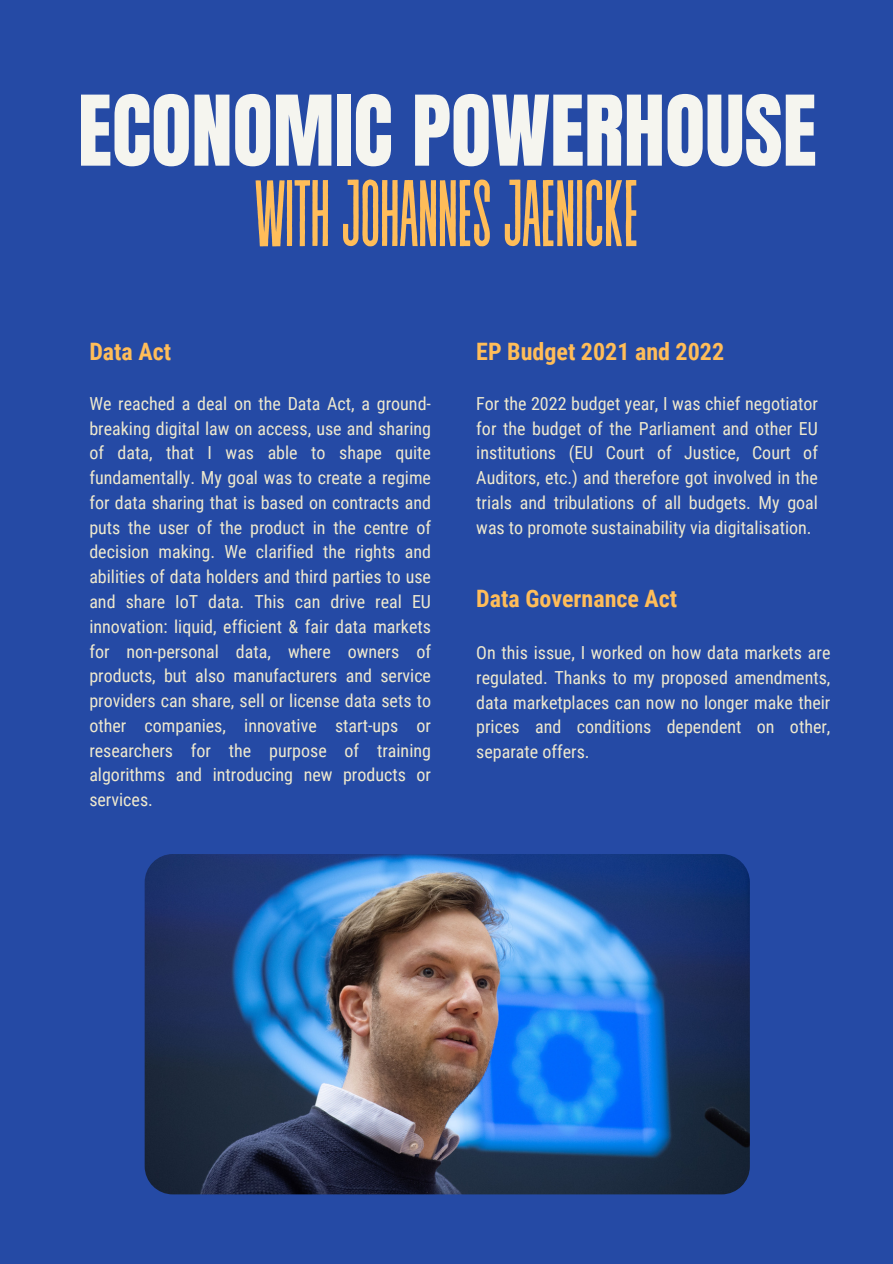
<style>
.page{position:relative;width:893px;height:1264px;background:#fff}
.page>*{position:absolute;margin:0;border:0;box-sizing:border-box;transform-origin:0 0}
.t1{font:94.2px "Revive 80 Tall";letter-spacing:-.03em;color:#ffbd59}
.t2{font:82.65px "Anton";color:#f5f5ef}
.t3{font:700 24px "Roboto Condensed";color:#ffbd59}
.t4{font:18px/24.8px "Roboto Condensed";color:#efe9ce;text-align:justify}
</style>
<div class="page">
<div style="left:0;top:0;width:892px;height:1263px;background:#254aa5"></div>
<img style="left:145px;top:854px;width:604px;height:340px;border-radius:28px">
<h2 class="t2" style="left:78px;top:89px;width:740px">ECONOMIC POWERHOUSE</h2>
<h1 class="t1" style="left:254px;top:165px;width:387px">WITH JOHANNES JAENICKE</h1>
<h3 class="t3" style="left:89px;top:335px;width:83px">Data Act</h3>
<p class="t4" style="left:89px;top:390px;width:343px">We reached a deal on the Data Act, a ground&shy;breaking digital law on access, use and sharing of data, that I was able to shape quite fundamentally. My goal was to create a regime for data sharing that is based on contracts and puts the user of the product in the centre of decision making. We clarified the rights and abilities of data holders and third parties to use and share IoT data. This can drive real EU innovation: liquid, efficient &amp; fair data markets for non-personal data, where owners of products, but also manufacturers and service providers can share, sell or license data sets to other companies, innovative start-ups or researchers for the purpose of training algorithms and introducing new products or services.</p>
<h3 class="t3" style="left:476px;top:335px;width:249px">EP Budget 2021 and 2022</h3>
<p class="t4" style="left:476px;top:390px;width:343px">For the 2022 budget year, I was chief negotiator for the budget of the Parliament and other EU institutions (EU Court of Justice, Court of Auditors, etc.) and therefore got involved in the trials and tribulations of all budgets. My goal was to promote sustainability via digitalisation.</p>
<h3 class="t3" style="left:476px;top:582px;width:202px">Data Governance Act</h3>
<p class="t4" style="left:476px;top:639px;width:355px">On this issue, I worked on how data markets are regulated. Thanks to my proposed amendments, data marketplaces can now no longer make their prices and conditions dependent on other, separate offers.</p>
</div>
